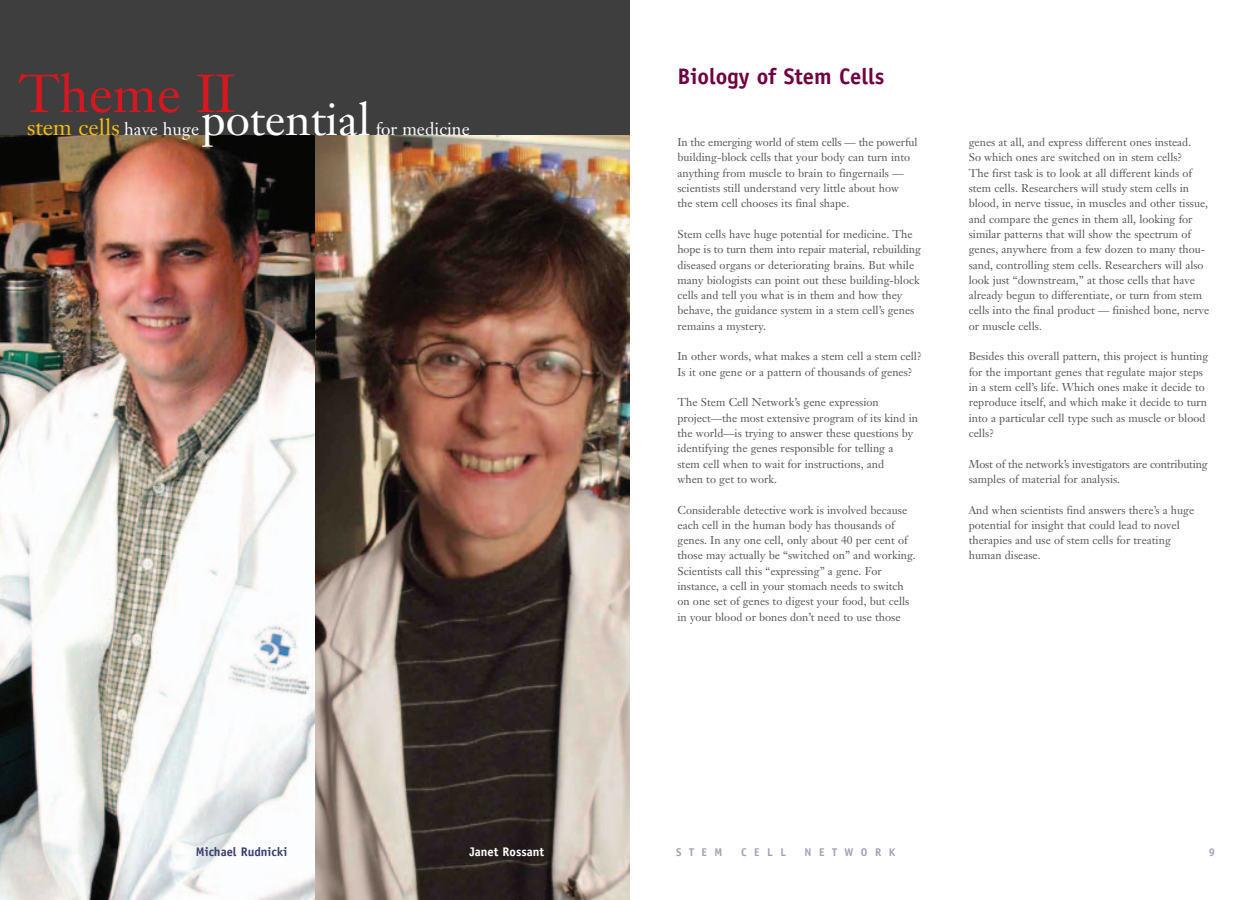
<style>
.page{position:relative;width:1260px;height:900px;background:#fff}
.page>*{position:absolute;margin:0;border:0;box-sizing:border-box;transform-origin:0 0}
.t1{font:52.5px "Janson Text";color:#d7171f}
.t2{font:45px "Janson Text";color:#fff}
.t3{font:700 22.5px "Officina Sans";color:#71003f}
.t4{font:22.5px "Janson Text";color:#f6bc0f}
.t5{font:17.5px "Janson Text";color:#fff}
.t6{font:700 12.5px "Officina Sans";color:#3b3e72}
.t7{font:700 12.5px "Officina Sans";color:#fff}
.t8{font:11.25px/15.2px "Janson Text";color:#57585a}
.t9{font:700 11.25px "Officina Sans";letter-spacing:.665em;color:#a6a1b2}
.s1{font-size:17.5px;color:#fff}
</style>
<div class="page">
<div style="left:0;top:0;width:630px;height:194px;background:#3e3e3f"></div>
<img style="left:0;top:135px;width:315px;height:765px">
<img style="left:315px;top:135px;width:315px;height:765px">
<h1 class="t1" style="left:19px;top:72px;width:218px">Theme II</h1>
<h3 class="t4" style="left:27px;top:118px;width:174px">stem cells <span class="s1">have huge</span></h3>
<h2 class="t2" style="left:202px;top:101px;width:171px">potential</h2>
<h3 class="t5" style="left:376px;top:121px;width:96px">for medicine</h3>
<p class="t6" style="left:196px;top:847px;width:93px">Michael Rudnicki</p>
<p class="t7" style="left:469px;top:847px;width:76px">Janet Rossant</p>
<h3 class="t3" style="left:677px;top:68px;width:208px">Biology of Stem Cells</h3>
<p class="t8" style="left:677px;top:136px;width:242px">In the emerging world of stem cells — the powerful building-block cells that your body can turn into anything from muscle to brain to fingernails — scientists still understand very little about how<br>the stem cell chooses its final shape.</p>
<p class="t8" style="left:677px;top:227px;width:245px">Stem cells have huge potential for medicine. The hope is to turn them into repair material, rebuilding diseased organs or deteriorating brains. But while many biologists can point out these building-block cells and tell you what is in them and how they behave, the guidance system in a stem cell’s genes remains a mystery.</p>
<p class="t8" style="left:677px;top:350px;width:246px">In other words, what makes a stem cell a stem cell?<br>Is it one gene or a pattern of thousands of genes?</p>
<p class="t8" style="left:677px;top:396px;width:242px">The Stem Cell Network’s gene expression project—the most extensive program of its kind in the world—is trying to answer these questions by identifying the genes responsible for telling a stem cell when to wait for instructions, and<br>when to get to work.</p>
<p class="t8" style="left:677px;top:503px;width:240px">Considerable detective work is involved because each cell in the human body has thousands of genes. In any one cell, only about 40 per cent of those may actually be “switched on” and working.<br>Scientists call this “expressing” a gene. For instance, a cell in your stomach needs to switch on one set of genes to digest your food, but cells in your blood or bones don’t need to use those</p>
<p class="t8" style="left:969px;top:136px;width:242px">genes at all, and express different ones instead.<br>So which ones are switched on in stem cells?<br>The first task is to look at all different kinds of stem cells. Researchers will study stem cells in blood, in nerve tissue, in muscles and other tissue, and compare the genes in them all, looking for similar patterns that will show the spectrum of genes, anywhere from a few dozen to many thou&shy;sand, controlling stem cells. Researchers will also look just “downstream,” at those cells that have already begun to differentiate, or turn from stem cells into the final product — finished bone, nerve or muscle cells.</p>
<p class="t8" style="left:969px;top:350px;width:241px">Besides this overall pattern, this project is hunting for the important genes that regulate major steps in a stem cell’s life. Which ones make it decide to reproduce itself, and which make it decide to turn into a particular cell type such as muscle or blood cells?</p>
<p class="t8" style="left:969px;top:457px;width:240px">Most of the network’s investigators are contributing samples of material for analysis.</p>
<p class="t8" style="left:969px;top:503px;width:227px">And when scientists find answers there’s a huge potential for insight that could lead to novel therapies and use of stem cells for treating human disease.</p>
<p class="t9" style="left:676px;top:847px;width:48px">STEM</p>
<p class="t9" style="left:741px;top:847px;width:46px">CELL</p>
<p class="t9" style="left:805px;top:847px;width:92px">NETWORK</p>
<p class="t9" style="left:1209px;top:847px;width:8px">9</p>
</div>
